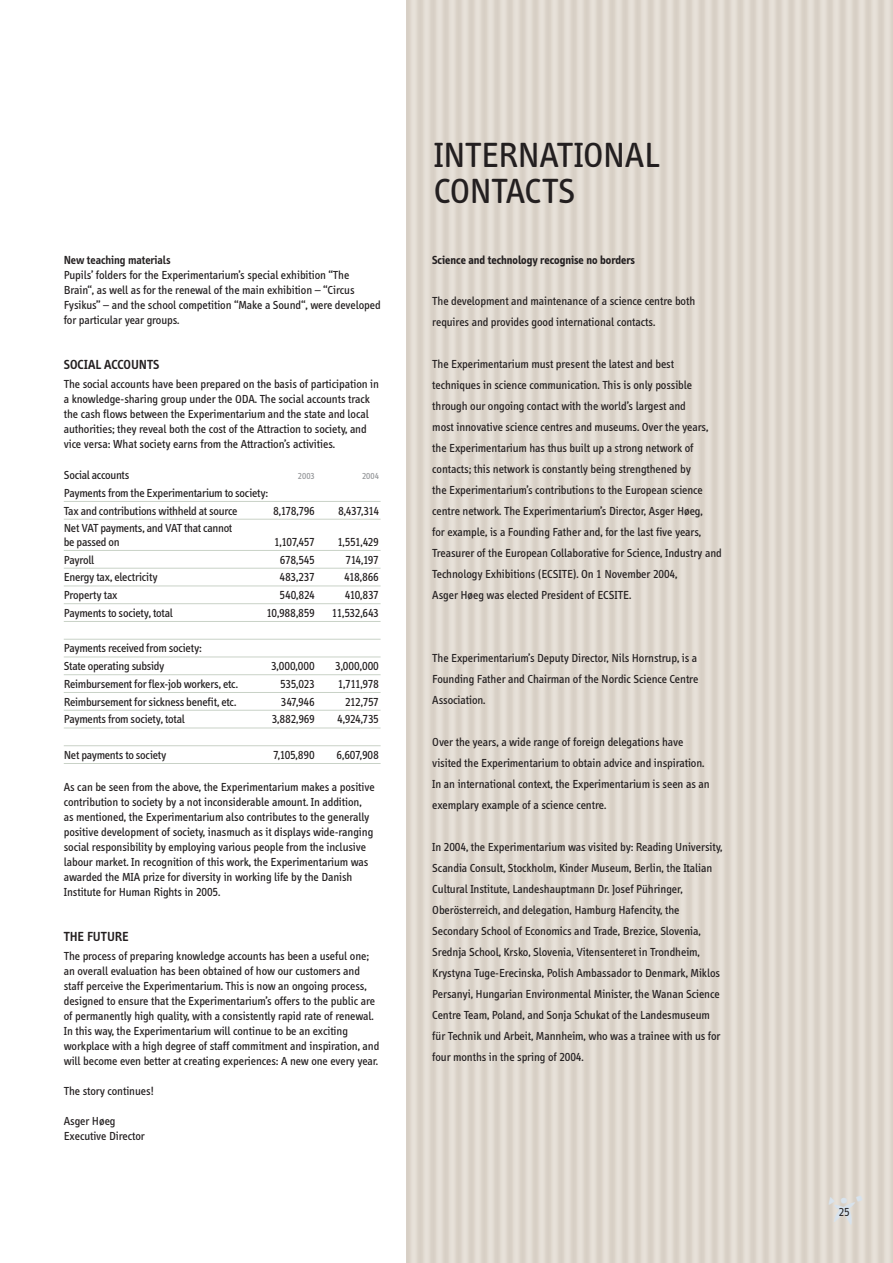
<style>
.page{position:relative;width:893px;height:1263px;background:#fff}
.page>*{position:absolute;margin:0;border:0;box-sizing:border-box;transform-origin:0 0}
.t1{font:39px "Experimentarium";color:#d8e3ed}
.t2{font:36px/36px "Info";letter-spacing:-.01em;color:#231f20}
.t3{font:600 13.5px "Info";letter-spacing:.005em;color:#231f20}
.t4{font:12px/21px "Info";color:#231f20}
.t5{font:700 12px "Info";color:#231f20}
.t6{font:600 12px "Info";color:#231f20}
.t7{font:12px "Info";color:#231f20}
.t8{font:9px "Info";letter-spacing:.005em;color:#919396}
</style>
<div class="page">
<hr style="left:64px;top:501px;width:317px;height:1px;background:#c9d2c7">
<hr style="left:64px;top:519px;width:317px;height:1px;background:#c9d2c7">
<hr style="left:64px;top:550px;width:317px;height:1px;background:#c9d2c7">
<hr style="left:64px;top:568px;width:317px;height:1px;background:#c9d2c7">
<hr style="left:64px;top:586px;width:317px;height:1px;background:#c9d2c7">
<hr style="left:64px;top:603px;width:317px;height:1px;background:#c9d2c7">
<hr style="left:64px;top:621px;width:317px;height:1px;background:#c9d2c7">
<hr style="left:64px;top:639px;width:317px;height:1px;background:#c9d2c7">
<hr style="left:64px;top:657px;width:317px;height:1px;background:#c9d2c7">
<hr style="left:64px;top:674px;width:317px;height:1px;background:#c9d2c7">
<hr style="left:64px;top:692px;width:317px;height:1px;background:#c9d2c7">
<hr style="left:64px;top:710px;width:317px;height:1px;background:#c9d2c7">
<hr style="left:64px;top:728px;width:317px;height:1px;background:#c9d2c7">
<hr style="left:64px;top:745px;width:317px;height:1px;background:#c9d2c7">
<hr style="left:64px;top:763px;width:317px;height:1px;background:#c9d2c7">
<p class="t6" style="left:64px;top:253px;width:108px">New teaching materials</p>
<p class="t4" style="left:64px;top:268px;width:318px;line-height:15px">Pupils’ folders for the Experimentarium’s special exhibition “The Brain“, as well as for the renewal of the main exhibition – “Circus Fysikus” – and the school competition “Make a Sound“, were developed for particular year groups.</p>
<p class="t3" style="left:64px;top:357px;width:97px">SOCIAL ACCOUNTS</p>
<p class="t4" style="left:64px;top:377px;width:317px;line-height:15px">The social accounts have been prepared on the basis of participation in a knowledge-sharing group under the ODA. The social accounts track the cash flows between the Experimentarium and the state and local authorities; they reveal both the cost of the Attraction to society, and vice versa: What society earns from the Attraction’s activities.</p>
<p class="t4" style="left:64px;top:465px;width:67px">Social accounts</p>
<p class="t8" style="left:298px;top:471px;width:18px">2003</p>
<p class="t8" style="left:362px;top:471px;width:18px">2004</p>
<p class="t4" style="left:64px;top:484px;width:206px;line-height:17.7px">Payments from the Experimentarium to society:<br>Tax and contributions withheld at source</p>
<p class="t4" style="left:273px;top:500px;width:43px">8,178,796</p>
<p class="t4" style="left:338px;top:500px;width:42px">8,437,314</p>
<p class="t4" style="left:64px;top:522px;width:170px;line-height:13.5px">Net VAT payments, and VAT that cannot be passed on</p>
<p class="t4" style="left:274px;top:531px;width:42px">1,107,457</p>
<p class="t4" style="left:337px;top:531px;width:43px">1,551,429</p>
<p class="t4" style="left:64px;top:549px;width:32px">Payroll</p>
<p class="t4" style="left:280px;top:549px;width:36px">678,545</p>
<p class="t4" style="left:346px;top:549px;width:35px">714,197</p>
<p class="t4" style="left:64px;top:567px;width:95px">Energy tax, electricity</p>
<p class="t4" style="left:280px;top:567px;width:37px">483,237</p>
<p class="t4" style="left:344px;top:567px;width:36px">418,866</p>
<p class="t4" style="left:64px;top:585px;width:55px">Property tax</p>
<p class="t4" style="left:280px;top:585px;width:37px">540,824</p>
<p class="t4" style="left:345px;top:585px;width:35px">410,837</p>
<p class="t4" style="left:64px;top:602px;width:110px">Payments to society, total</p>
<p class="t4" style="left:267px;top:602px;width:49px">10,988,859</p>
<p class="t4" style="left:332px;top:602px;width:48px">11,532,643</p>
<p class="t4" style="left:64px;top:640px;width:139px;line-height:17.7px">Payments received from society:<br>State operating subsidy</p>
<p class="t4" style="left:271px;top:656px;width:45px">3,000,000</p>
<p class="t4" style="left:335px;top:656px;width:45px">3,000,000</p>
<p class="t4" style="left:64px;top:673px;width:176px">Reimbursement for flex-job workers, etc.</p>
<p class="t4" style="left:280px;top:673px;width:36px">535,023</p>
<p class="t4" style="left:338px;top:673px;width:42px">1,711,978</p>
<p class="t4" style="left:64px;top:691px;width:174px">Reimbursement for sickness benefit, etc.</p>
<p class="t4" style="left:281px;top:691px;width:35px">347,946</p>
<p class="t4" style="left:345px;top:691px;width:35px">212,757</p>
<p class="t4" style="left:64px;top:709px;width:122px">Payments from society, total</p>
<p class="t4" style="left:272px;top:709px;width:44px">3,882,969</p>
<p class="t4" style="left:337px;top:709px;width:43px">4,924,735</p>
<p class="t4" style="left:64px;top:744px;width:104px">Net payments to society</p>
<p class="t4" style="left:273px;top:744px;width:43px">7,105,890</p>
<p class="t4" style="left:337px;top:744px;width:44px">6,607,908</p>
<p class="t4" style="left:64px;top:780px;width:312px;line-height:15px">As can be seen from the above, the Experimentarium makes a positive contribution to society by a not inconsiderable amount. In addition,<br>as mentioned, the Experimentarium also contributes to the generally positive development of society, inasmuch as it displays wide-ranging social responsibility by employing various people from the inclusive labour market. In recognition of this work, the Experimentarium was awarded the MIA prize for diversity in working life by the Danish Institute for Human Rights in 2005.</p>
<p class="t3" style="left:64px;top:929px;width:66px">THE FUTURE</p>
<p class="t4" style="left:64px;top:949px;width:317px;line-height:15px">The process of preparing knowledge accounts has been a useful one; an overall evaluation has been obtained of how our customers and staff perceive the Experimentarium. This is now an ongoing process, designed to ensure that the Experimentarium’s offers to the public are of permanently high quality, with a consistently rapid rate of renewal.<br>In this way, the Experimentarium will continue to be an exciting workplace with a high degree of staff commitment and inspiration, and will become even better at creating experiences: A new one every year.</p>
<p class="t4" style="left:64px;top:1081px;width:92px">The story continues!</p>
<p class="t4" style="left:64px;top:1114px;width:82px;line-height:15px">Asger Høeg<br>Executive Director</p>
<h2 class="t2" style="left:434px;top:138px;width:227px">INTERNATIONAL<br>CONTACTS</h2>
<p class="t5" style="left:432px;top:253px;width:204px">Science and technology recognise no borders</p>
<p class="t4" style="left:432px;top:290px;width:264px">The development and maintenance of a science centre both requires and provides good international contacts.</p>
<p class="t4" style="left:432px;top:353px;width:291px">The Experimentarium must present the latest and best techniques in science communication. This is only possible through our ongoing contact with the world’s largest and<br>most innovative science centres and museums. Over the years, the Experimentarium has thus built up a strong network of contacts; this network is constantly being strengthened by<br>the Experimentarium’s contributions to the European science centre network. The Experimentarium’s Director, Asger Høeg,<br>for example, is a Founding Father and, for the last five years, Treasurer of the European Collaborative for Science, Industry and Technology Exhibitions (ECSITE). On 1 November 2004,<br>Asger Høeg was elected President of ECSITE.</p>
<p class="t4" style="left:432px;top:647px;width:268px;text-align:justify">The Experimentarium’s Deputy Director, Nils Hornstrup, is a Founding Father and Chairman of the Nordic Science Centre Association.</p>
<p class="t4" style="left:432px;top:731px;width:279px">Over the years, a wide range of foreign delegations have visited the Experimentarium to obtain advice and inspiration.<br>In an international context, the Experimentarium is seen as an exemplary example of a science centre.</p>
<p class="t4" style="left:432px;top:836px;width:292px">In 2004, the Experimentarium was visited by: Reading University, Scandia Consult, Stockholm, Kinder Museum, Berlin, the Italian Cultural Institute, Landeshauptmann Dr. Josef Pühringer, Oberösterreich, and delegation, Hamburg Hafencity, the Secondary School of Economics and Trade, Brezice, Slovenia, Srednja School, Krsko, Slovenia, Vitensenteret in Trondheim, Krystyna Tuge-Erecinska, Polish Ambassador to Denmark, Miklos Persanyi, Hungarian Environmental Minister, the Wanan Science Centre Team, Poland, and Sonja Schukat of the Landesmuseum für Technik und Arbeit, Mannheim, who was a trainee with us for four months in the spring of 2004.</p>
<h1 class="t1" style="left:829px;top:1188px;width:35px">¬</h1>
<p class="t7" style="left:839px;top:1205px;width:12px">25</p>
</div>
